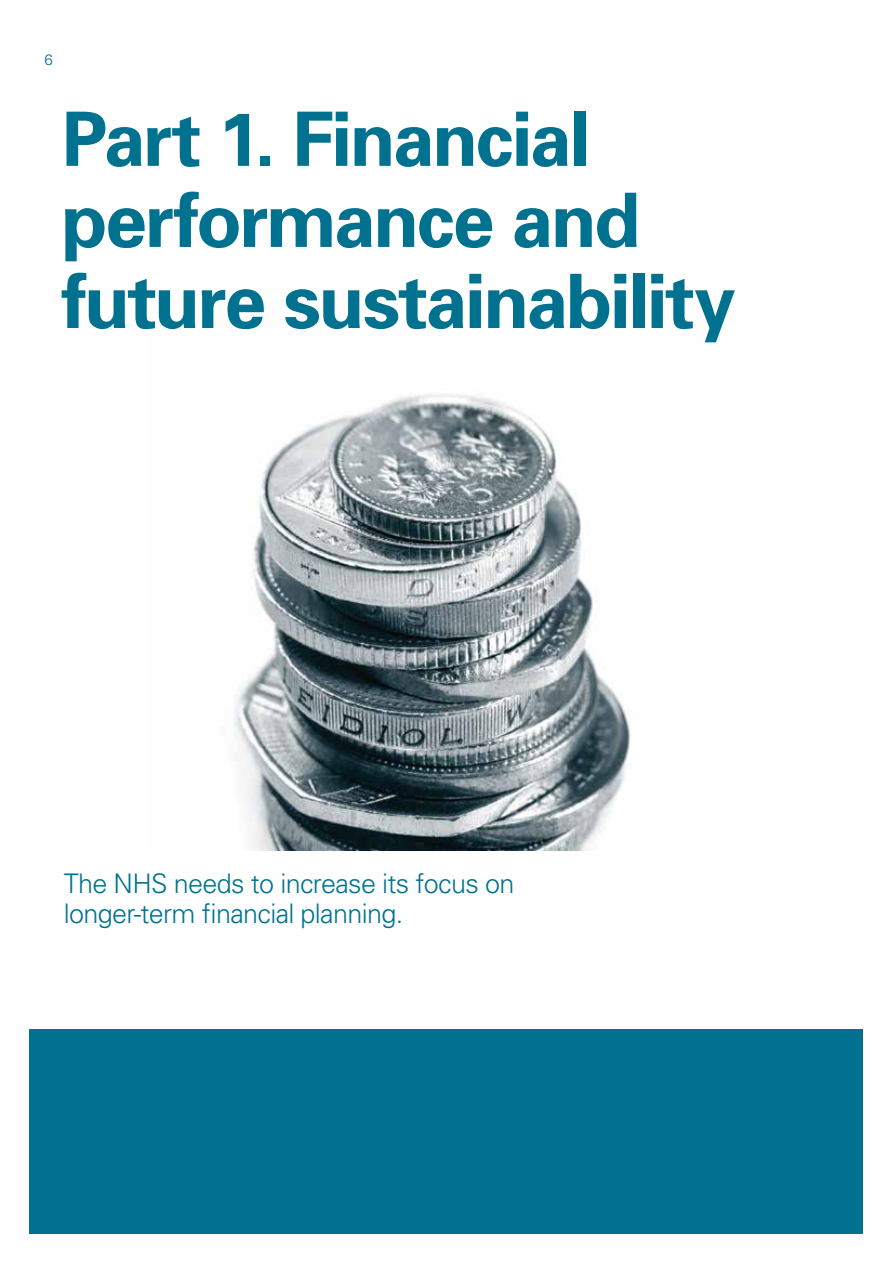
<style>
.page{position:relative;width:893px;height:1263px;background:#fff}
.page>*{position:absolute;margin:0;border:0;box-sizing:border-box;transform-origin:0 0}
.t1{font:700 75px/81px "Univers";letter-spacing:-.03em;color:#00728f}
.t2{font:300 27px/30px "Univers";letter-spacing:-.025em;color:#00728f}
.t3{font:300 15px "Univers";color:#00728f}
</style>
<div class="page">
<img style="left:234px;top:394px;width:396px;height:456px">
<div style="left:30px;top:1029px;width:833px;height:204px;background:#00728f"></div>
<p class="t3" style="left:45px;top:51px;width:10px">6</p>
<p class="t1" style="left:62px;top:99px;width:675px">Part 1. Financial performance and future sustainability</p>
<p class="t2" style="left:64px;top:869px;width:452px">The NHS needs to increase its focus on longer-term financial planning.</p>
</div>
